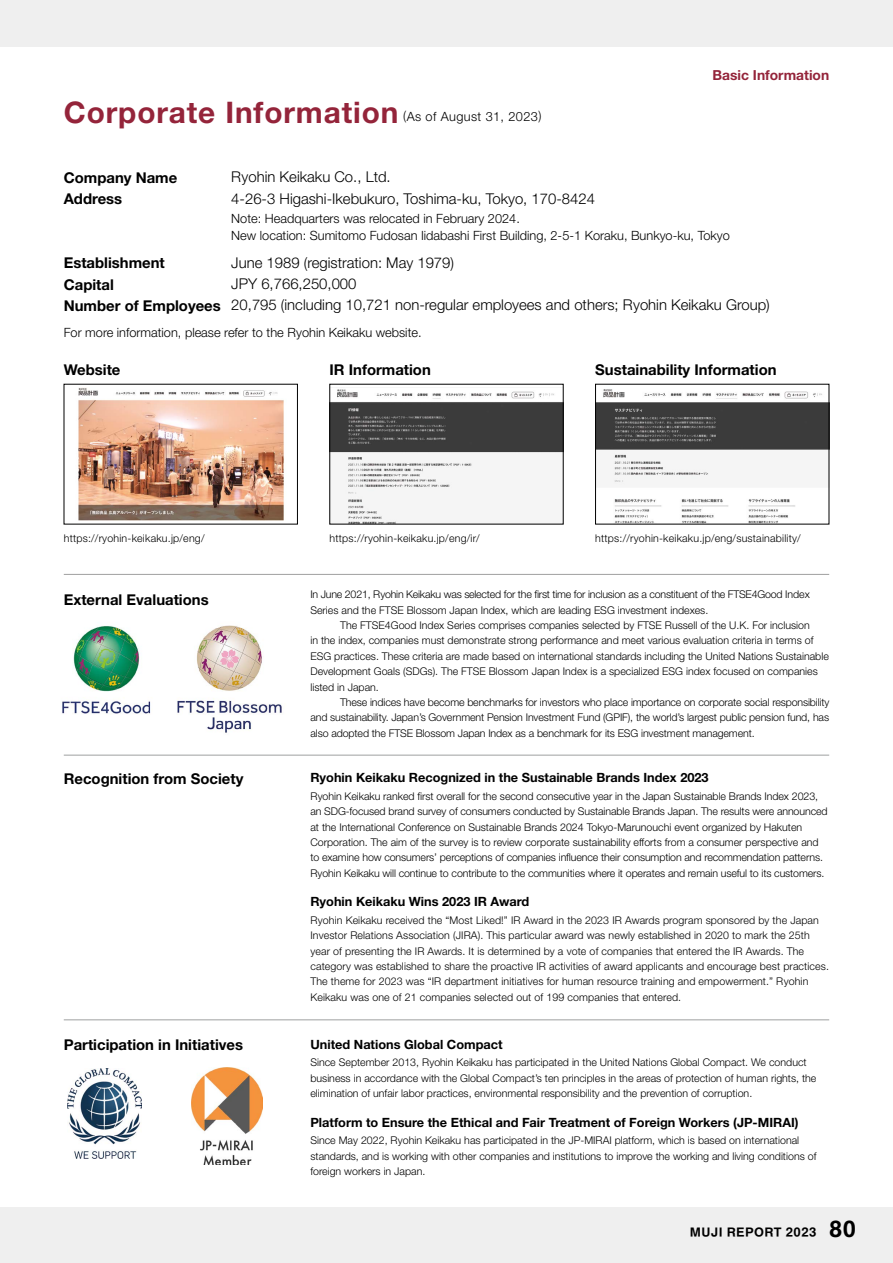
<style>
.page{position:relative;width:893px;height:1263px;background:#fff}
.page>*{position:absolute;margin:0;border:0;box-sizing:border-box;transform-origin:0 0}
.t1{font:700 29.7px "Helvetica Neue LT Std";letter-spacing:.03em;color:#94243a}
.t2{font:300 14.85px/21.3px "Helvetica Neue LT Std";color:#000}
.t3{font:700 14.85px/21.3px "Helvetica Neue LT Std";color:#000}
.t4{font:700 13.8px "Helvetica Neue LT Std";color:#94243a}
.t5{font:300 12.75px/17px "Helvetica Neue LT Std";color:#000}
.t6{font:700 12.75px "Helvetica Neue LT Std";color:#000}
.t7{font:300 12.75px "Helvetica Neue LT Std";letter-spacing:.03em;color:#000}
.t8{font:300 10.65px/15.5px "Helvetica Neue LT Std";color:#000}
.t9{font:300 10.65px/15.5px "Helvetica Neue LT Std";letter-spacing:-.02em;color:#000}
.t10{font:300 10.65px "Helvetica Neue LT Std";letter-spacing:.02em;color:#000}
.t11{font:700 10.65px "MUJI Font 2020";letter-spacing:.04em;color:#000}
.s1{font-size:19.2px}
</style>
<div class="page">
<div style="left:0;top:1208px;width:893px;height:55px;background:#efefef"></div>
<div style="left:0;top:0;width:893px;height:47px;background:#efefef"></div>
<img style="left:332px;top:389px;width:229px;height:133px">
<img style="left:78px;top:387px;width:206px;height:134px">
<img style="left:597px;top:389px;width:230px;height:133px">
<div style="left:595px;top:384px;width:234px;height:140px;border:1px solid #000"></div>
<hr style="left:64px;top:755px;width:765px;height:1px;background:#9fa0a0">
<hr style="left:64px;top:574px;width:765px;height:1px;background:#9fa0a0">
<hr style="left:64px;top:1019px;width:765px;height:1px;background:#9fa0a0">
<img style="left:177px;top:625px;width:105px;height:108px">
<img style="left:62px;top:626px;width:89px;height:88px">
<img style="left:68px;top:1069px;width:74px;height:89px">
<img style="left:191px;top:1067px;width:72px;height:98px">
<h1 class="t1" style="left:64px;top:94px;width:336px">Corporate Information</h1>
<p class="t7" style="left:403px;top:109px;width:140px">(As of August 31, 2023)</p>
<h2 class="t3" style="left:64px;top:167px;width:115px">Company Name<br>Address</h2>
<h2 class="t2" style="left:231px;top:166px;width:365px">Ryohin Keikaku Co., Ltd.<br>4-26-3 Higashi-Ikebukuro, Toshima-ku, Tokyo, 170-8424</h2>
<p class="t4" style="left:713px;top:66px;width:118px">Basic Information</p>
<h2 class="t3" style="left:64px;top:252px;width:159px">Establishment<br>Capital<br>Number of Employees</h2>
<p class="t5" style="left:231px;top:209px;width:500px">Note: Headquarters was relocated in February 2024.<br>New location: Sumitomo Fudosan Iidabashi First Building, 2-5-1 Koraku, Bunkyo-ku, Tokyo</p>
<h2 class="t2" style="left:231px;top:251px;width:540px">June 1989 (registration: May 1979)<br>JPY 6,766,250,000<br>20,795 (including 10,721 non-regular employees and others; Ryohin Keikaku Group)</h2>
<p class="t5" style="left:64px;top:323px;width:359px">For more information, please refer to the Ryohin Keikaku website.</p>
<h2 class="t3" style="left:64px;top:359px;width:58px">Website</h2>
<h2 class="t3" style="left:330px;top:359px;width:103px">IR Information</h2>
<h2 class="t3" style="left:595px;top:359px;width:183px">Sustainability Information</h2>
<p class="t10" style="left:64px;top:531px;width:142px">https://ryohin-keikaku.jp/eng/</p>
<p class="t10" style="left:330px;top:531px;width:152px">https://ryohin-keikaku.jp/eng/ir/</p>
<p class="t10" style="left:595px;top:531px;width:207px">https://ryohin-keikaku.jp/eng/sustainability/</p>
<h2 class="t3" style="left:64px;top:589px;width:146px">External Evaluations</h2>
<p class="t9" style="left:310px;top:586px;width:501px">In June 2021, Ryohin Keikaku was selected for the first time for inclusion as a constituent of the FTSE4Good Index<br>Series and the FTSE Blossom Japan Index, which are leading ESG investment indexes.</p>
<p class="t8" style="left:310px;top:617px;width:520px;text-indent:30px">The FTSE4Good Index Series comprises companies selected by FTSE Russell of the U.K. For inclusion<br>in the index, companies must demonstrate strong performance and meet various evaluation criteria in terms of ESG practices. These criteria are made based on international standards including the United Nations Sustainable Development Goals (SDGs). The FTSE Blossom Japan Index is a specialized ESG index focused on companies listed in Japan.</p>
<p class="t8" style="left:310px;top:694px;width:520px;text-align:justify;text-indent:30px">These indices have become benchmarks for investors who place importance on corporate social responsibility and sustainability. Japan’s Government Pension Investment Fund (GPIF), the world’s largest public pension fund, has also adopted the FTSE Blossom Japan Index as a benchmark for its ESG investment management.</p>
<h2 class="t3" style="left:64px;top:768px;width:181px">Recognition from Society</h2>
<p class="t6" style="left:310px;top:770px;width:400px">Ryohin Keikaku Recognized in the Sustainable Brands Index 2023</p>
<p class="t8" style="left:310px;top:788px;width:519px">Ryohin Keikaku ranked first overall for the second consecutive year in the Japan Sustainable Brands Index 2023, an SDG-focused brand survey of consumers conducted by Sustainable Brands Japan. The results were announced at the International Conference on Sustainable Brands 2024 Tokyo-Marunouchi event organized by Hakuten Corporation. The aim of the survey is to review corporate sustainability efforts from a consumer perspective and to examine how consumers’ perceptions of companies influence their consumption and recommendation patterns.<br>Ryohin Keikaku will continue to contribute to the communities where it operates and remain useful to its customers.</p>
<p class="t6" style="left:310px;top:894px;width:220px">Ryohin Keikaku Wins 2023 IR Award</p>
<p class="t8" style="left:310px;top:912px;width:520px">Ryohin Keikaku received the “Most Liked!” IR Award in the 2023 IR Awards program sponsored by the Japan Investor Relations Association (JIRA). This particular award was newly established in 2020 to mark the 25th year of presenting the IR Awards. It is determined by a vote of companies that entered the IR Awards. The category was established to share the proactive IR activities of award applicants and encourage best practices.<br>The theme for 2023 was “IR department initiatives for human resource training and empowerment.” Ryohin Keikaku was one of 21 companies selected out of 199 companies that entered.</p>
<h2 class="t3" style="left:64px;top:1034px;width:181px">Participation in Initiatives</h2>
<p class="t6" style="left:310px;top:1036px;width:194px">United Nations Global Compact</p>
<p class="t8" style="left:310px;top:1054px;width:508px">Since September 2013, Ryohin Keikaku has participated in the United Nations Global Compact. We conduct business in accordance with the Global Compact’s ten principles in the areas of protection of human rights, the elimination of unfair labor practices, environmental responsibility and the prevention of corruption.</p>
<p class="t6" style="left:310px;top:1115px;width:490px">Platform to Ensure the Ethical and Fair Treatment of Foreign Workers (JP-MIRAI)</p>
<p class="t8" style="left:310px;top:1133px;width:507px">Since May 2022, Ryohin Keikaku has participated in the JP-MIRAI platform, which is based on international standards, and is working with other companies and institutions to improve the working and living conditions of foreign workers in Japan.</p>
<p class="t11" style="left:690px;top:1223px;width:168px">MUJI REPORT 2023 <span class="s1">80</span></p>
</div>
